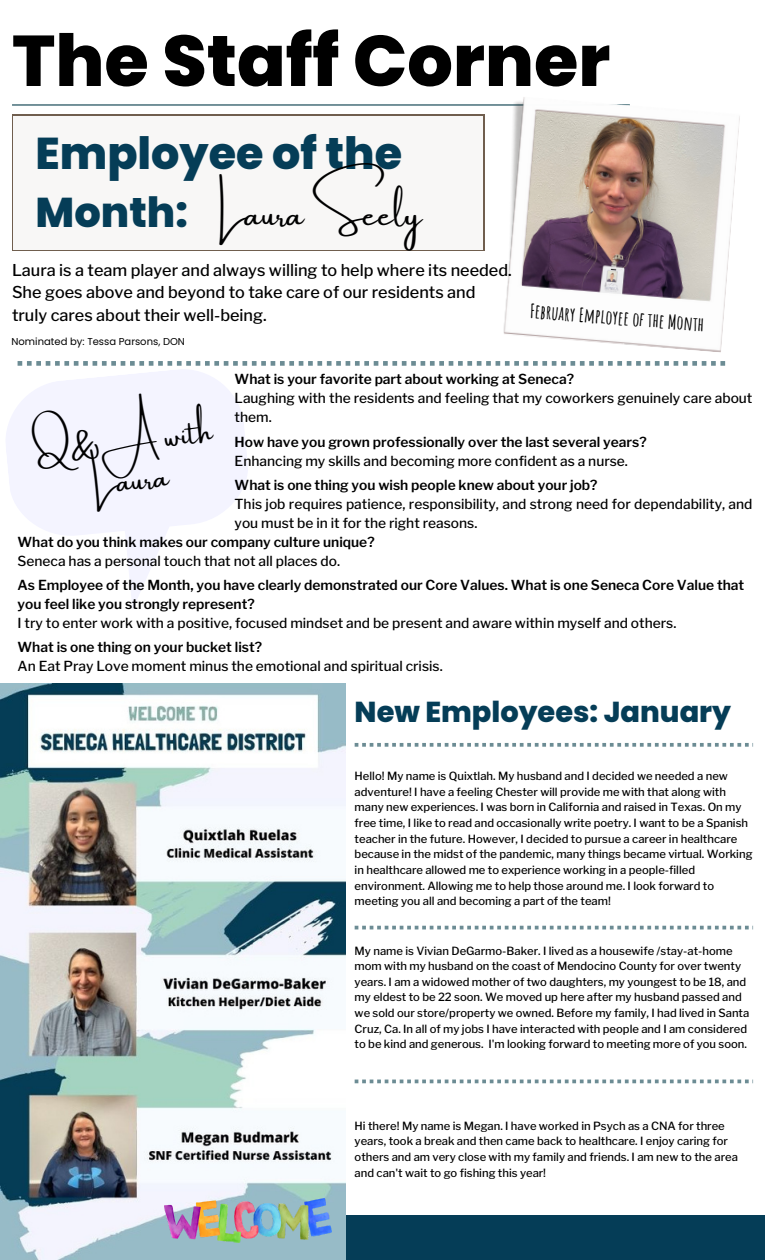
<style>
.page{position:relative;width:765px;height:1260px;background:#fff}
.page>*{position:absolute;margin:0;border:0;box-sizing:border-box;transform-origin:0 0}
.t1{font:800 71.75px "Poppins";color:#000}
.t2{font:800 44.5px "Poppins";color:#053d57}
.t3{font:32.5px "Amsterdam One";color:#000}
.t4{font:800 28.88px "Poppins";color:#053d57}
.t5{font:28.75px/39.1px "Amsterdam One";color:#000;text-align:center}
.t6{font:700 19.38px "Amatic SC";color:#000}
.t7{font:500 16.25px/22.5px "Libre Franklin";color:#000}
.t8{font:500 13.75px/19px "Libre Franklin";color:#000}
.t9{font:600 13.75px/19.1px "Libre Franklin";color:#000}
.t10{font:500 11.25px/15.6px "Libre Franklin";color:#000}
.t11{font:10px "Poppins";color:#000}
.s1{font-family:"Poppins";font-weight:800;font-size:41.62px;color:#053d57}
</style>
<div class="page">
<div style="left:0;top:1216px;width:765px;height:44px;background:#053d57"></div>
<hr style="left:12px;top:104px;width:618px;height:2px;background:#6c8c94">
<img style="left:494px;top:97px;width:246px;height:256px">
<svg style="left:12px;top:114px;width:472px;height:137px;fill:#705e4e"></svg>
<div style="left:14px;top:116px;width:468px;height:133px;background:#f8f7f6"></div>
<svg style="left:6px;top:370px;width:242px;height:237px;fill:#f4f4ff"></svg>
<svg style="left:18px;top:361px;width:707px;height:5px"></svg>
<img style="left:0;top:683px;width:346px;height:577px">
<img style="left:164px;top:1199px;width:168px;height:44px">
<svg style="left:355px;top:926px;width:398px;height:3px"></svg>
<svg style="left:355px;top:1080px;width:398px;height:3px"></svg>
<svg style="left:355px;top:743px;width:398px;height:4px"></svg>
<h1 class="t1" style="left:12px;top:11px;width:600px">The Staff Corner</h1>
<h2 class="t2" style="left:36px;top:122px;width:368px">Employee of the</h2>
<h3 class="t3" style="left:36px;top:197px;width:388px"><span class="s1">Month:</span> Laura Seely</h3>
<h3 class="t7" style="left:12px;top:259px;width:501px">Laura is a team player and always willing to help where its needed.<br>She goes above and beyond to take care of our residents and truly cares about their well-being.</h3>
<p class="t11" style="left:12px;top:335px;width:175px">Nominated by: Tessa Parsons, DON</p>
<h3 class="t6" style="left:531px;top:299px;width:176px;rotate:4deg">February Employee of the Month</h3>
<p class="t9" style="left:235px;top:370px;width:341px">What is your favorite part about working at Seneca?</p>
<p class="t8" style="left:235px;top:389px;width:519px">Laughing with the residents and feeling that my coworkers genuinely care about them.</p>
<p class="t9" style="left:235px;top:432px;width:414px">How have you grown professionally over the last several years?</p>
<p class="t8" style="left:235px;top:451px;width:395px">Enhancing my skills and becoming more confident as a nurse.</p>
<p class="t9" style="left:235px;top:475px;width:365px">What is one thing you wish people knew about your job?</p>
<p class="t8" style="left:235px;top:494px;width:519px">This job requires patience, responsibility, and strong need for dependability, and you must be in it for the right reasons.</p>
<p class="t9" style="left:18px;top:533px;width:359px">What do you think makes our company culture unique?</p>
<p class="t8" style="left:18px;top:552px;width:324px">Seneca has a personal touch that not all places do.</p>
<p class="t9" style="left:18px;top:576px;width:728px">As Employee of the Month, you have clearly demonstrated our Core Values. What is one Seneca Core Value that you feel like you strongly represent?</p>
<p class="t8" style="left:18px;top:614px;width:660px">I try to enter work with a positive, focused mindset and be present and aware within myself and others.</p>
<p class="t9" style="left:18px;top:638px;width:246px">What is one thing on your bucket list?</p>
<p class="t8" style="left:18px;top:657px;width:427px">An Eat Pray Love moment minus the emotional and spiritual crisis.</p>
<h3 class="t5" style="left:32px;top:435px;width:181px;rotate:-7deg">Q&amp;A with<br>Laura</h3>
<h3 class="t4" style="left:355px;top:692px;width:378px">New Employees: January</h3>
<p class="t10" style="left:355px;top:768px;width:399px">Hello! My name is Quixtlah. My husband and I decided we needed a new adventure! I have a feeling Chester will provide me with that along with many new experiences. I was born in California and raised in Texas. On my free time, I like to read and occasionally write poetry. I want to be a Spanish teacher in the future. However, I decided to pursue a career in healthcare because in the midst of the pandemic, many things became virtual. Working in healthcare allowed me to experience working in a people-filled environment. Allowing me to help those around me. I look forward to meeting you all and becoming a part of the team!</p>
<p class="t10" style="left:355px;top:943px;width:396px">My name is Vivian DeGarmo-Baker. I lived as a housewife /stay-at-home mom with my husband on the coast of Mendocino County for over twenty years. I am a widowed mother of two daughters, my youngest to be 18, and my eldest to be 22 soon. We moved up here after my husband passed and we sold our store/property we owned. Before my family, I had lived in Santa Cruz, Ca. In all of my jobs I have interacted with people and I am considered to be kind and generous. I'm looking forward to meeting more of you soon.</p>
<p class="t10" style="left:355px;top:1118px;width:385px">Hi there! My name is Megan. I have worked in Psych as a CNA for three years, took a break and then came back to healthcare. I enjoy caring for others and am very close with my family and friends. I am new to the area and can't wait to go fishing this year!</p>
</div>
